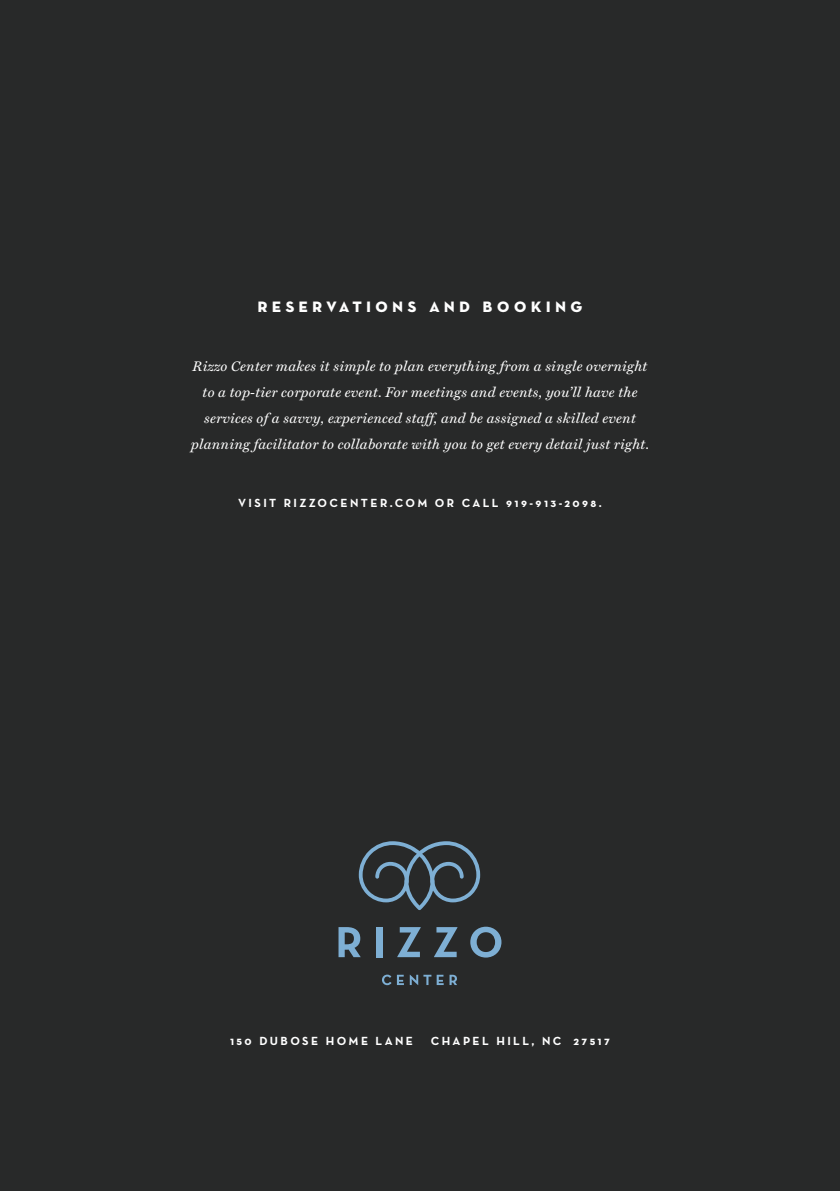
<style>
.page{position:relative;width:840px;height:1191px;background:#fff}
.page>*{position:absolute;margin:0;border:0;box-sizing:border-box;transform-origin:0 0}
.t1{font:20px "Neutra Text Bold SC Alt";letter-spacing:.2em;color:#fff}
.t2{font:italic 14px/26px "Miller Text";letter-spacing:.02em;color:#fff;text-align:center}
.t3{font:12px "Neutra Text Bold SC Alt";letter-spacing:.2em;color:#fff}
</style>
<div class="page">
<div style="left:0;top:0;width:839px;height:1191px;background:#282929"></div>
<svg style="left:358px;top:841px;width:122px;height:69px"></svg>
<svg style="left:338px;top:927px;width:22px;height:30px"></svg>
<div style="left:376px;top:927px;width:6px;height:30px;background:#7eafd4"></div>
<svg style="left:397px;top:927px;width:23px;height:30px"></svg>
<svg style="left:434px;top:927px;width:23px;height:30px"></svg>
<svg style="left:470px;top:926px;width:31px;height:31px"></svg>
<svg style="left:382px;top:974px;width:21px;height:11px"></svg>
<svg style="left:409px;top:974px;width:34px;height:11px"></svg>
<svg style="left:449px;top:974px;width:8px;height:11px"></svg>
<h1 class="t1" style="left:257px;top:293px;width:326px">reservations and booking</h1>
<p class="t2" style="left:191px;top:353px;width:459px">Rizzo Center makes it simple to plan everything from a single overnight to a top-tier corporate event. For meetings and events, you’ll have the services of a savvy, experienced staff, and be assigned a skilled event planning facilitator to collaborate with you to get every detail just right.</p>
<p class="t3" style="left:238px;top:495px;width:365px">VISIT RIZZOCENTER.COM OR CALL 919-913-2098.</p>
<p class="t3" style="left:230px;top:1033px;width:184px">150 DUBOSE HOME LANE</p>
<p class="t3" style="left:430px;top:1033px;width:181px">CHAPEL HILL, NC 27517</p>
</div>
